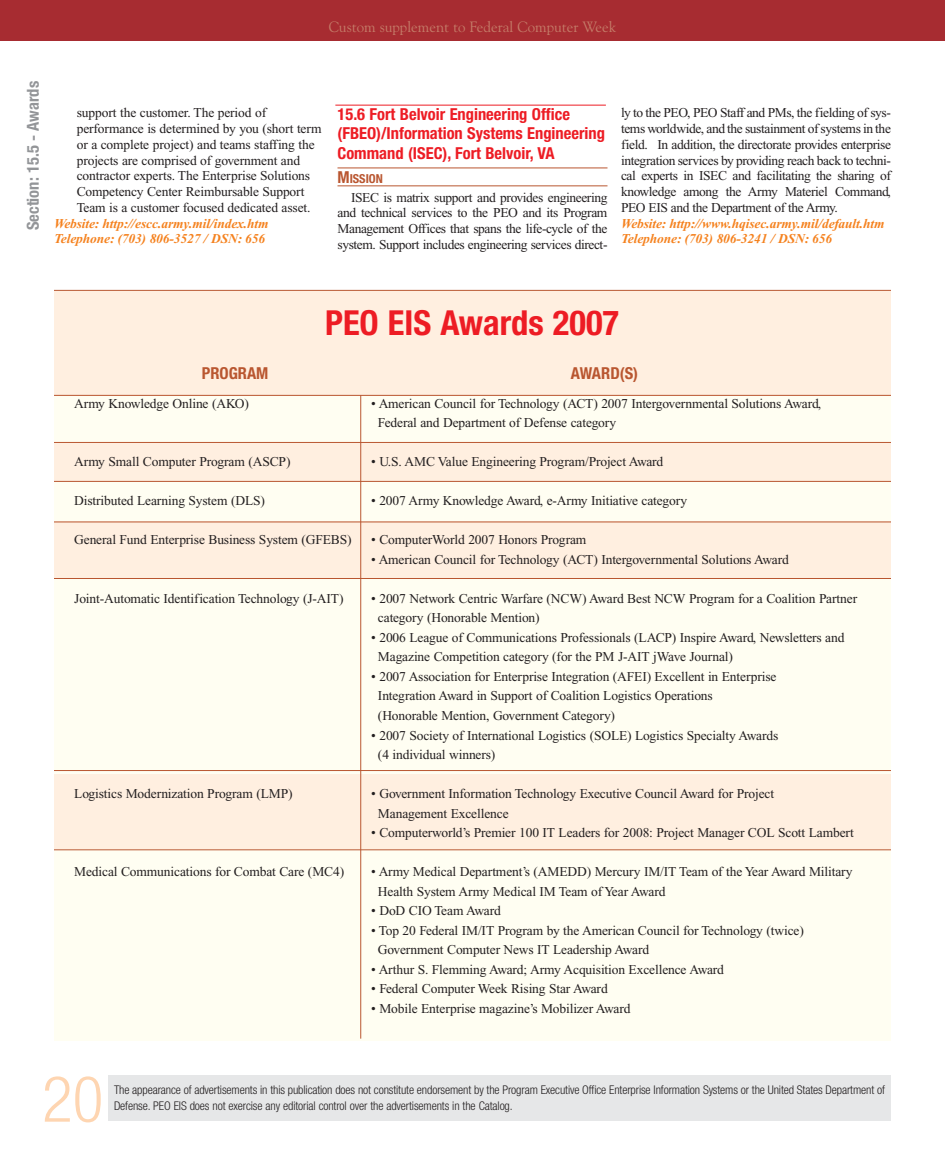
<style>
.page{position:relative;width:945px;height:1175px;background:#fff}
.page>*{position:absolute;margin:0;border:0;box-sizing:border-box;transform-origin:0 0}
.t1{font:300 condensed 63.9px "Helvetica Neue";color:#fed5b1}
.t2{font:700 condensed 34.5px "Helvetica Neue";color:#ed1c24}
.t3{font:700 condensed 16.5px/19.5px "Helvetica Neue";color:#ed1c24}
.t4{font:700 condensed 16.5px "Helvetica Neue";color:#939598}
.t5{font:700 condensed 16.5px "Helvetica Neue";color:#b95630}
.t6{font:15px "Goudy Old Style BT";color:#c47b68}
.t7{font:13.5px/15.8px "Times New Roman";letter-spacing:-.01em;color:#231f20}
.t8{font:italic 700 13.5px/15.8px "Times New Roman";letter-spacing:-.01em;color:#f5821f}
.t9{font:700 condensed 12.3px "Helvetica Neue";color:#b95630}
.t10{font:300 condensed 12px "Helvetica Neue";letter-spacing:-.01em;color:#231f20}
.s1{font-size:16.5px}
</style>
<div class="page">
<hr style="left:338px;top:167px;width:270px;height:1px;background:#b95630">
<hr style="left:338px;top:185px;width:270px;height:1px;background:#b95630">
<div style="left:108px;top:1076px;width:783px;height:44px;background:#e6e7e8"></div>
<div style="left:0;top:0;width:945px;height:40px;background:#a72c31"></div>
<div style="left:54px;top:292px;width:837px;height:749px;background:#ffefe0"></div>
<hr style="left:54px;top:290px;width:837px;height:1px;background:#b95630">
<div style="left:54px;top:579px;width:837px;height:194px;background:#fffef2"></div>
<div style="left:54px;top:482px;width:837px;height:39px;background:#fffef2"></div>
<div style="left:54px;top:396px;width:837px;height:47px;background:#fffef2"></div>
<div style="left:54px;top:849px;width:837px;height:191px;background:#fffef2"></div>
<hr style="left:360px;top:395px;width:1px;height:643px;background:#b95630">
<hr style="left:54px;top:481px;width:837px;height:1px;background:#b95630">
<hr style="left:54px;top:521px;width:837px;height:1px;background:#b95630">
<hr style="left:54px;top:442px;width:837px;height:1px;background:#b95630">
<hr style="left:54px;top:578px;width:837px;height:1px;background:#b95630">
<hr style="left:54px;top:770px;width:837px;height:1px;background:#b95630">
<hr style="left:54px;top:849px;width:837px;height:1px;background:#b95630">
<hr style="left:54px;top:395px;width:837px;height:1px;background:#b95630">
<hr style="left:335px;top:105px;width:271px;height:1px;background:#ed1c24">
<p class="t6" style="left:329px;top:21px;width:289px">Custom supplement to Federal Computer Week</p>
<p class="t4" style="left:27px;top:230px;width:151px;rotate:-90deg">Section: 15.5 - Awards</p>
<p class="t7" style="left:77px;top:106px;width:246px">support the customer. The period of performance is determined by you (short term or a complete project) and teams staffing the projects are comprised of government and contractor experts. The Enterprise Solutions Competency Center Reimbursable Support Team is a customer focused dedicated asset.</p>
<p class="t8" style="left:54px;top:217px;width:216px">Website: http://escc.army.mil/index.htm<br>Telephone: (703) 806-3527 / DSN: 656</p>
<p class="t3" style="left:338px;top:106px;width:269px">15.6 Fort Belvoir Engineering Office (FBEO)/Information Systems Engineering<br>Command (ISEC), Fort Belvoir, VA</p>
<p class="t9" style="left:338px;top:174px;width:47px"><span class="s1">M</span>ISSION</p>
<p class="t7" style="left:338px;top:190px;width:272px;text-align:justify;text-indent:14px">ISEC is matrix support and provides engineering and technical services to the PEO and its Program Management Offices that spans the life-cycle of the system. Support includes engineering services direct-</p>
<p class="t7" style="left:621px;top:106px;width:272px;text-align:justify">ly to the PEO, PEO Staff and PMs, the fielding of sys&shy;tems worldwide, and the sustainment of systems in the field. In addition, the directorate provides enterprise integration services by providing reach back to techni&shy;cal experts in ISEC and facilitating the sharing of knowledge among the Army Materiel Command, PEO EIS and the Department of the Army.</p>
<p class="t8" style="left:621px;top:217px;width:265px">Website: http://www.hqisec.army.mil/default.htm<br>Telephone: (703) 806-3241 / DSN: 656</p>
<h2 class="t2" style="left:325px;top:310px;width:296px">PEO EIS Awards 2007</h2>
<p class="t5" style="left:202px;top:367px;width:68px">PROGRAM</p>
<p class="t5" style="left:571px;top:367px;width:69px">AWARD(S)</p>
<p class="t7" style="left:74px;top:397px;width:176px">Army Knowledge Online (AKO)</p>
<p class="t7" style="left:378px;top:395px;width:445px;line-height:19.5px;text-indent:-7px">• American Council for Technology (ACT) 2007 Intergovernmental Solutions Award,<br>Federal and Department of Defense category</p>
<p class="t7" style="left:74px;top:455px;width:218px">Army Small Computer Program (ASCP)</p>
<p class="t7" style="left:371px;top:455px;width:294px">• U.S. AMC Value Engineering Program/Project Award</p>
<p class="t7" style="left:74px;top:494px;width:192px">Distributed Learning System (DLS)</p>
<p class="t7" style="left:371px;top:494px;width:317px">• 2007 Army Knowledge Award, e-Army Initiative category</p>
<p class="t7" style="left:74px;top:533px;width:279px">General Fund Enterprise Business System (GFEBS)</p>
<p class="t7" style="left:371px;top:533px;width:217px">• ComputerWorld 2007 Honors Program</p>
<p class="t7" style="left:371px;top:553px;width:419px">• American Council for Technology (ACT) Intergovernmental Solutions Award</p>
<p class="t7" style="left:74px;top:592px;width:271px">Joint-Automatic Identification Technology (J-AIT)</p>
<p class="t7" style="left:378px;top:590px;width:481px;line-height:19.5px;text-indent:-7px">• 2007 Network Centric Warfare (NCW) Award Best NCW Program for a Coalition Partner category (Honorable Mention)</p>
<p class="t7" style="left:378px;top:629px;width:468px;line-height:19.5px;text-indent:-7px">• 2006 League of Communications Professionals (LACP) Inspire Award, Newsletters and<br>Magazine Competition category (for the PM J-AIT jWave Journal)</p>
<p class="t7" style="left:378px;top:668px;width:400px;line-height:19.5px;text-indent:-7px">• 2007 Association for Enterprise Integration (AFEI) Excellent in Enterprise<br>Integration Award in Support of Coalition Logistics Operations<br>(Honorable Mention, Government Category)</p>
<p class="t7" style="left:378px;top:726px;width:402px;line-height:19.5px;text-indent:-7px">• 2007 Society of International Logistics (SOLE) Logistics Specialty Awards (4 individual winners)</p>
<p class="t7" style="left:74px;top:787px;width:220px">Logistics Modernization Program (LMP)</p>
<p class="t7" style="left:378px;top:785px;width:398px;line-height:19.5px;text-indent:-7px">• Government Information Technology Executive Council Award for Project<br>Management Excellence</p>
<p class="t7" style="left:371px;top:826px;width:484px">• Computerworld’s Premier 100 IT Leaders for 2008: Project Manager COL Scott Lambert</p>
<p class="t7" style="left:74px;top:865px;width:271px">Medical Communications for Combat Care (MC4)</p>
<p class="t7" style="left:378px;top:863px;width:476px;line-height:19.5px;text-indent:-7px">• Army Medical Department’s (AMEDD) Mercury IM/IT Team of the Year Award Military<br>Health System Army Medical IM Team of Year Award</p>
<p class="t7" style="left:371px;top:904px;width:131px">• DoD CIO Team Award</p>
<p class="t7" style="left:378px;top:921px;width:427px;line-height:19.5px;text-indent:-7px">• Top 20 Federal IM/IT Program by the American Council for Technology (twice)<br>Government Computer News IT Leadership Award</p>
<p class="t7" style="left:371px;top:962px;width:354px">• Arthur S. Flemming Award; Army Acquisition Excellence Award</p>
<p class="t7" style="left:371px;top:982px;width:238px">• Federal Computer Week Rising Star Award</p>
<p class="t7" style="left:371px;top:1001px;width:261px">• Mobile Enterprise magazine’s Mobilizer Award</p>
<h1 class="t1" style="left:42px;top:1076px;width:63px">20</h1>
<p class="t10" style="left:114px;top:1085px;width:772px">The appearance of advertisements in this publication does not constitute endorsement by the Program Executive Office Enterprise Information Systems or the United States Department of</p>
<p class="t10" style="left:114px;top:1101px;width:400px">Defense. PEO EIS does not exercise any editorial control over the advertisements in the Catalog.</p>
</div>
